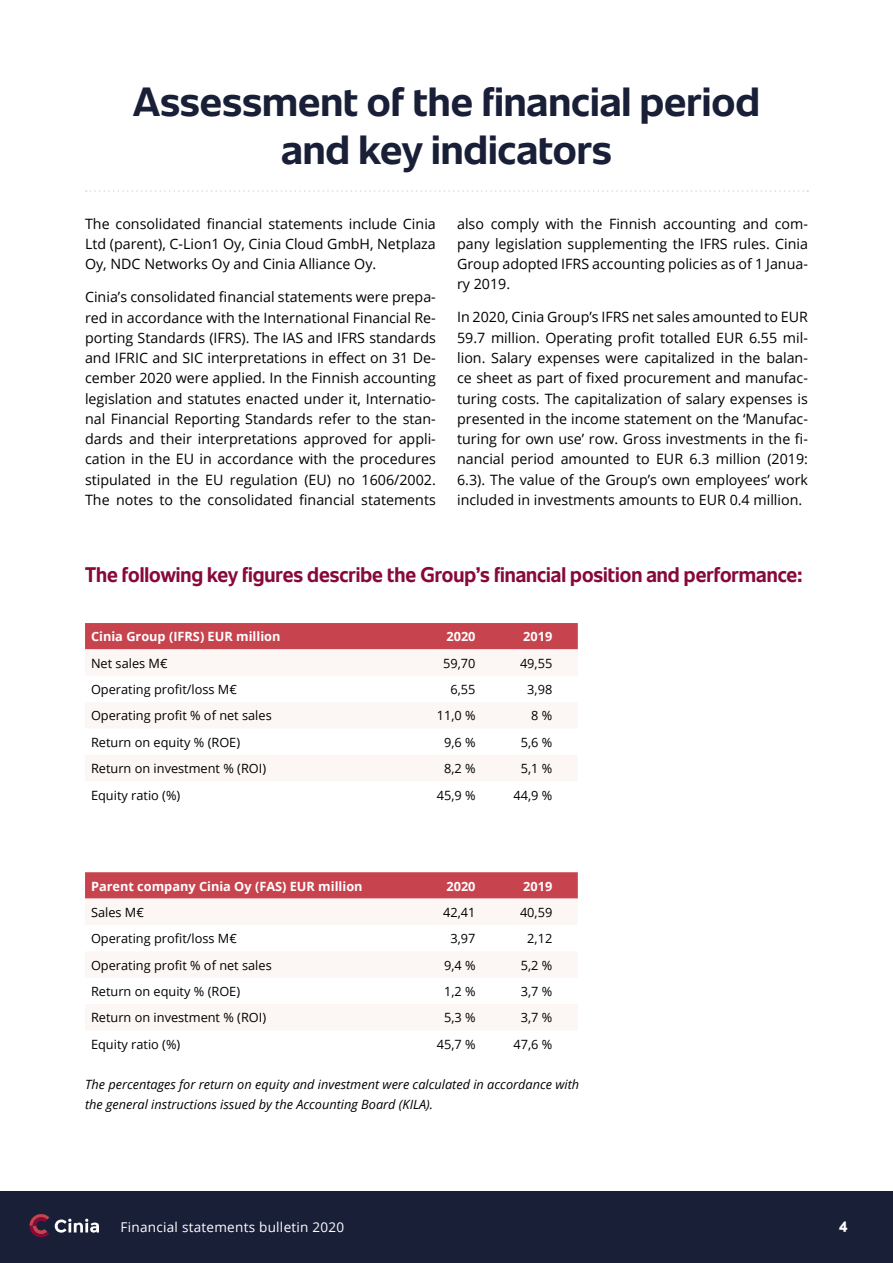
<style>
.page{position:relative;width:893px;height:1263px;background:#fff}
.page>*{position:absolute;margin:0;border:0;box-sizing:border-box;transform-origin:0 0}
.t1{font:700 40.5px/48.6px "Unitext";color:#1a1f38;text-align:center}
.t2{font:700 21px "Unitext";color:#87093a;scale:.93 1}
.t3{font:800 15px "Raleway";color:#fff}
.t4{font:14.25px/20.2px "Open Sans";color:#000;text-align:justify}
.t5{font:13.5px "Open Sans";letter-spacing:.02em;color:#fff}
.t6{font:12.75px "Open Sans";color:#000}
.t7{font:italic 12.75px/20.2px "Open Sans";color:#000}
.t8{font:700 12.75px "Open Sans";color:#fff}
</style>
<div class="page">
<svg style="left:86px;top:190px;width:722px;height:2px"></svg>
<div style="left:85px;top:623px;width:493px;height:26px;background:#c7444e"></div>
<svg style="left:85px;top:649px;width:493px;height:132px;fill:#fcf7f4"></svg>
<div style="left:85px;top:872px;width:493px;height:26px;background:#c7444e"></div>
<svg style="left:85px;top:898px;width:493px;height:132px;fill:#fcf7f4"></svg>
<div style="left:0;top:1191px;width:893px;height:72px;background:#1a1f38"></div>
<svg style="left:55px;top:1219px;width:44px;height:13px"></svg>
<svg style="left:30px;top:1214px;width:19px;height:23px"></svg>
<h1 class="t1" style="left:133px;top:75px;width:628px">Assessment of the financial period and key indicators</h1>
<p class="t4" style="left:85px;top:213px;width:352px">The consolidated financial statements include Cinia Ltd (parent), C-Lion1 Oy, Cinia Cloud GmbH, Netplaza Oy, NDC Networks Oy and Cinia Alliance Oy.</p>
<p class="t4" style="left:85px;top:287px;width:352px">Cinia’s consolidated financial statements were prepa&shy;red in accordance with the International Financial Re&shy;porting Standards (IFRS). The IAS and IFRS standards and IFRIC and SIC interpretations in effect on 31 De&shy;cember 2020 were applied. In the Finnish accounting legislation and statutes enacted under it, Internatio&shy;nal Financial Reporting Standards refer to the stan&shy;dards and their interpretations approved for appli&shy;cation in the EU in accordance with the procedures stipulated in the EU regulation (EU) no 1606/2002.<br>The notes to the consolidated financial statements</p>
<p class="t4" style="left:457px;top:213px;width:352px">also comply with the Finnish accounting and com&shy;pany legislation supplementing the IFRS rules. Cinia Group adopted IFRS accounting policies as of 1 Janua&shy;ry 2019.</p>
<p class="t4" style="left:457px;top:307px;width:352px">In 2020, Cinia Group’s IFRS net sales amounted to EUR 59.7 million. Operating profit totalled EUR 6.55 mil&shy;lion. Salary expenses were capitalized in the balan&shy;ce sheet as part of fixed procurement and manufac&shy;turing costs. The capitalization of salary expenses is presented in the income statement on the ‘Manufac&shy;turing for own use’ row. Gross investments in the fi&shy;nancial period amounted to EUR 6.3 million (2019:<br>6.3). The value of the Group’s own employees’ work included in investments amounts to EUR 0.4 million.</p>
<h2 class="t2" style="left:85px;top:559px;width:773px">The following key figures describe the Group’s financial position and performance:</h2>
<p class="t8" style="left:91px;top:628px;width:191px">Cinia Group (IFRS) EUR million</p>
<p class="t8" style="left:446px;top:628px;width:31px">2020</p>
<p class="t8" style="left:523px;top:628px;width:31px">2019</p>
<p class="t6" style="left:91px;top:654px;width:78px">Net sales M€</p>
<p class="t6" style="left:443px;top:654px;width:34px">59,70</p>
<p class="t6" style="left:520px;top:654px;width:34px">49,55</p>
<p class="t6" style="left:91px;top:681px;width:147px">Operating profit/loss M€</p>
<p class="t6" style="left:451px;top:681px;width:27px">6,55</p>
<p class="t6" style="left:527px;top:681px;width:27px">3,98</p>
<p class="t6" style="left:91px;top:707px;width:182px">Operating profit % of net sales</p>
<p class="t6" style="left:437px;top:707px;width:40px">11,0 %</p>
<p class="t6" style="left:531px;top:707px;width:23px">8 %</p>
<p class="t6" style="left:91px;top:733px;width:151px">Return on equity % (ROE)</p>
<p class="t6" style="left:444px;top:733px;width:33px">9,6 %</p>
<p class="t6" style="left:521px;top:733px;width:33px">5,6 %</p>
<p class="t6" style="left:91px;top:760px;width:177px">Return on investment % (ROI)</p>
<p class="t6" style="left:444px;top:760px;width:33px">8,2 %</p>
<p class="t6" style="left:521px;top:760px;width:33px">5,1 %</p>
<p class="t6" style="left:91px;top:786px;width:91px">Equity ratio (%)</p>
<p class="t6" style="left:437px;top:786px;width:40px">45,9 %</p>
<p class="t6" style="left:513px;top:786px;width:40px">44,9 %</p>
<p class="t8" style="left:91px;top:877px;width:273px">Parent company Cinia Oy (FAS) EUR million</p>
<p class="t8" style="left:446px;top:877px;width:31px">2020</p>
<p class="t8" style="left:523px;top:877px;width:31px">2019</p>
<p class="t6" style="left:91px;top:903px;width:54px">Sales M€</p>
<p class="t6" style="left:443px;top:903px;width:34px">42,41</p>
<p class="t6" style="left:520px;top:903px;width:34px">40,59</p>
<p class="t6" style="left:91px;top:930px;width:147px">Operating profit/loss M€</p>
<p class="t6" style="left:451px;top:930px;width:27px">3,97</p>
<p class="t6" style="left:527px;top:930px;width:27px">2,12</p>
<p class="t6" style="left:91px;top:956px;width:182px">Operating profit % of net sales</p>
<p class="t6" style="left:444px;top:956px;width:33px">9,4 %</p>
<p class="t6" style="left:521px;top:956px;width:33px">5,2 %</p>
<p class="t6" style="left:91px;top:982px;width:151px">Return on equity % (ROE)</p>
<p class="t6" style="left:444px;top:982px;width:33px">1,2 %</p>
<p class="t6" style="left:521px;top:982px;width:33px">3,7 %</p>
<p class="t6" style="left:91px;top:1009px;width:177px">Return on investment % (ROI)</p>
<p class="t6" style="left:444px;top:1009px;width:33px">5,3 %</p>
<p class="t6" style="left:521px;top:1009px;width:33px">3,7 %</p>
<p class="t6" style="left:91px;top:1035px;width:91px">Equity ratio (%)</p>
<p class="t6" style="left:437px;top:1035px;width:40px">45,7 %</p>
<p class="t6" style="left:513px;top:1035px;width:40px">47,6 %</p>
<p class="t7" style="left:85px;top:1073px;width:496px">The percentages for return on equity and investment were calculated in accordance with the general instructions issued by the Accounting Board (KILA).</p>
<p class="t5" style="left:121px;top:1218px;width:225px">Financial statements bulletin 2020</p>
<p class="t3" style="left:839px;top:1216px;width:10px">4</p>
</div>
